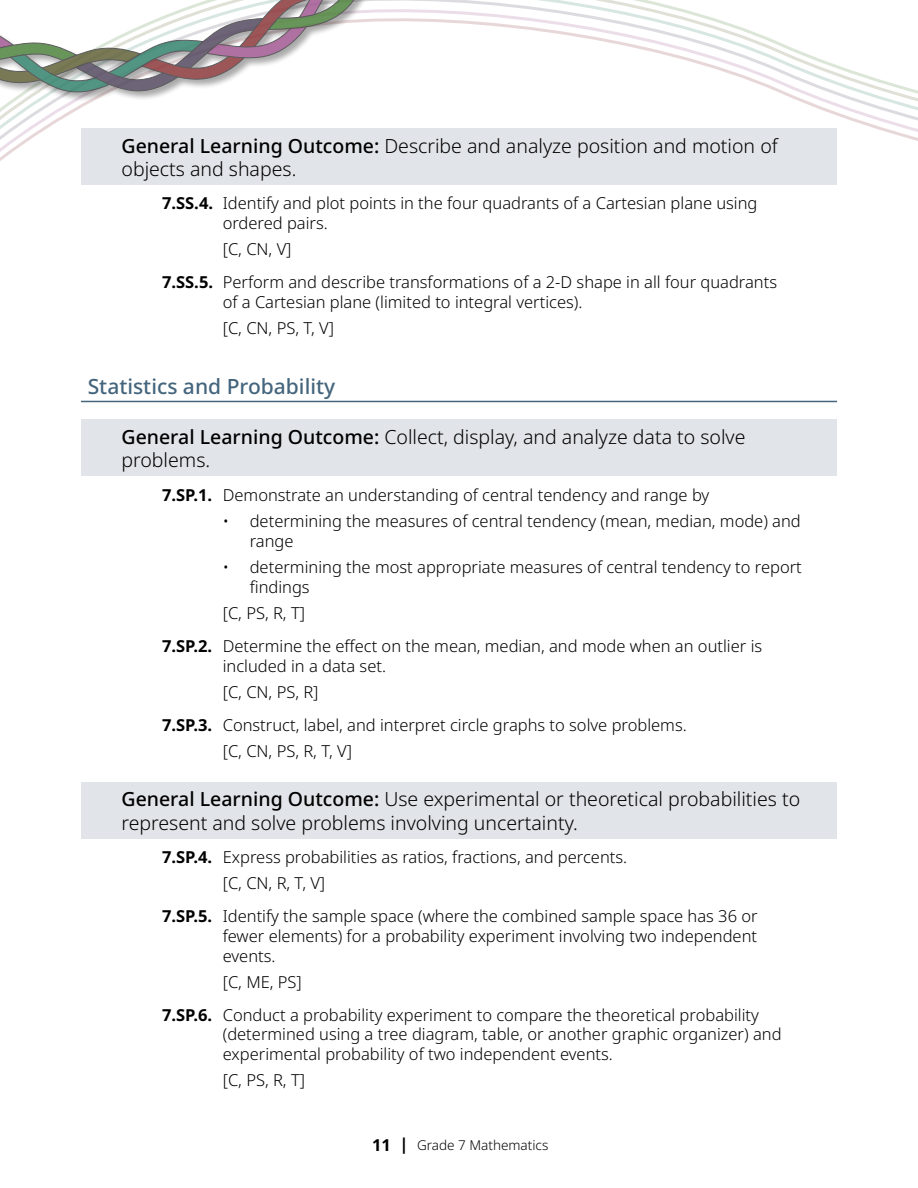
<style>
.page{position:relative;width:918px;height:1188px;background:#fff}
.page>*{position:absolute;margin:0;border:0;box-sizing:border-box;transform-origin:0 0}
.Header_Outcomes{font:500 21px "Noto Sans";color:#45657d}
.GLO{font:300 19.5px/23.4px "Noto Sans";color:#000}
.Learning_Outcome{font:300 16.5px/19.8px "Noto Sans";color:#000}
.Learning_Outcome_End{font:300 16.5px "Noto Sans";color:#000}
.t1{font:300 13.5px "Noto Sans";color:#000}
.s1{font-weight:500}
.s2{font-weight:700}
.s3{font-weight:700;font-size:16.5px}
</style>
<div class="page">
<svg style="left:0;top:0;width:918px;height:161px"></svg>
<div style="left:0;top:0;width:515px;height:102px;background:#000;opacity:.4"></div>
<svg style="left:0;top:0;width:407px;height:96px"></svg>
<div style="left:81px;top:129px;width:756px;height:56px;background:#e1e4e8"></div>
<hr style="left:81px;top:401px;width:756px;height:1px;background:#45657d">
<div style="left:81px;top:420px;width:756px;height:56px;background:#e1e4e8"></div>
<div style="left:81px;top:782px;width:756px;height:57px;background:#e1e4e8"></div>
<h4 class="GLO" style="left:122px;top:134px;width:658px"><span class="s1">General Learning Outcome:</span> Describe and analyze position and motion of objects and shapes.</h4>
<p class="Learning_Outcome" style="left:223px;top:194px;width:536px;text-indent:-61px"><span class="s2">7.SS.4.</span> Identify and plot points in the four quadrants of a Cartesian plane using ordered pairs.</p>
<p class="Learning_Outcome_End" style="left:223px;top:238px;width:70px">[C, CN, V]</p>
<p class="Learning_Outcome" style="left:223px;top:273px;width:556px;text-indent:-61px"><span class="s2">7.SS.5.</span> Perform and describe transformations of a 2-D shape in all four quadrants of a Cartesian plane (limited to integral vertices).</p>
<p class="Learning_Outcome_End" style="left:223px;top:317px;width:113px">[C, CN, PS, T, V]</p>
<h3 class="Header_Outcomes" style="left:88px;top:372px;width:249px">Statistics and Probability</h3>
<h4 class="GLO" style="left:122px;top:426px;width:626px"><span class="s1">General Learning Outcome:</span> Collect, display, and analyze data to solve problems.</h4>
<p class="Learning_Outcome" style="left:162px;top:485px;width:549px"><span class="s2">7.SP.1.</span> Demonstrate an understanding of central tendency and range by</p>
<p class="Learning_Outcome" style="left:250px;top:511px;width:553px;text-indent:-27px">• determining the measures of central tendency (mean, median, mode) and range</p>
<p class="Learning_Outcome" style="left:250px;top:557px;width:554px;text-indent:-27px">• determining the most appropriate measures of central tendency to report findings</p>
<p class="Learning_Outcome_End" style="left:223px;top:601px;width:84px">[C, PS, R, T]</p>
<p class="Learning_Outcome" style="left:223px;top:636px;width:541px;text-indent:-61px"><span class="s2">7.SP.2.</span> Determine the effect on the mean, median, and mode when an outlier is included in a data set.</p>
<p class="Learning_Outcome_End" style="left:223px;top:680px;width:97px">[C, CN, PS, R]</p>
<p class="Learning_Outcome" style="left:162px;top:715px;width:526px"><span class="s2">7.SP.3.</span> Construct, label, and interpret circle graphs to solve problems.</p>
<p class="Learning_Outcome_End" style="left:223px;top:739px;width:131px">[C, CN, PS, R, T, V]</p>
<h4 class="GLO" style="left:122px;top:788px;width:680px"><span class="s1">General Learning Outcome:</span> Use experimental or theoretical probabilities to represent and solve problems involving uncertainty.</h4>
<p class="Learning_Outcome" style="left:162px;top:847px;width:467px"><span class="s2">7.SP.4.</span> Express probabilities as ratios, fractions, and percents.</p>
<p class="Learning_Outcome_End" style="left:223px;top:872px;width:104px">[C, CN, R, T, V]</p>
<p class="Learning_Outcome" style="left:223px;top:906px;width:536px;text-align:justify;text-indent:-61px"><span class="s2">7.SP.5.</span> Identify the sample space (where the combined sample space has 36 or fewer elements) for a probability experiment involving two independent events.</p>
<p class="Learning_Outcome_End" style="left:223px;top:970px;width:81px">[C, ME, PS]</p>
<p class="Learning_Outcome" style="left:223px;top:1005px;width:560px;text-indent:-61px"><span class="s2">7.SP.6.</span> Conduct a probability experiment to compare the theoretical probability (determined using a tree diagram, table, or another graphic organizer) and experimental probability of two independent events.</p>
<p class="Learning_Outcome_End" style="left:223px;top:1069px;width:84px">[C, PS, R, T]</p>
<p class="t1" style="left:372px;top:1135px;width:178px"><span class="s3">11 |</span> Grade 7 Mathematics</p>
</div>
